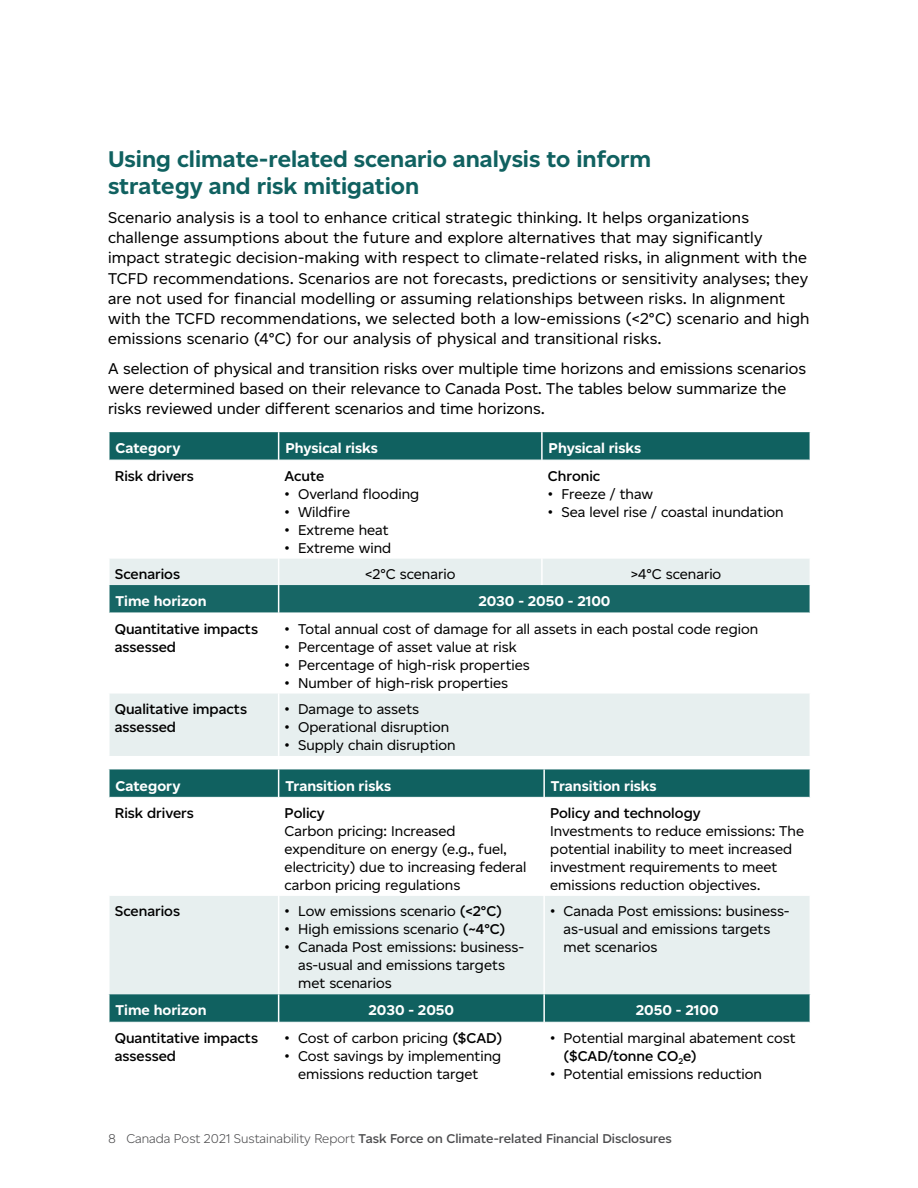
<style>
.page{position:relative;width:918px;height:1188px;background:#fff}
.page>*{position:absolute;margin:0;border:0;box-sizing:border-box;transform-origin:0 0}
.Head_2{font:700 24px/27px "Canadiana Text";color:#106160}
.Body_Text{font:16.5px/20.2px "Canadiana Text";letter-spacing:.01em;color:#000}
.Table_text-z{font:15px/18px "Canadiana Text";color:#000}
.Table_text-z-2{font:600 15px/18px "Canadiana Text";color:#000}
.Table_Head-zl{font:700 15px "Canadiana Text";color:#fff}
.t1{font:600 13.5px "Canadiana Text";color:#4d4d4f}
.s1{font-weight:600}
.s2{font-weight:300}
</style>
<div class="page">
<svg style="left:109px;top:432px;width:702px;height:28px;background:#166564"></svg>
<div style="left:110px;top:694px;width:700px;height:62px;background:#e7efef"></div>
<svg style="left:109px;top:559px;width:701px;height:54px;background:#7eaaa9"></svg>
<hr style="left:278px;top:694px;width:1px;height:62px;background:#fff">
<div style="left:110px;top:896px;width:700px;height:98px;background:#e7efef"></div>
<svg style="left:109px;top:769px;width:702px;height:28px;background:#166564"></svg>
<hr style="left:278px;top:896px;width:1px;height:98px;background:#fff">
<hr style="left:543px;top:896px;width:2px;height:98px;background:#fff">
<svg style="left:109px;top:994px;width:702px;height:28px;background:#166564"></svg>
<h2 class="Head_2" style="left:108px;top:145px;width:545px">Using climate-related scenario analysis to inform strategy and risk mitigation</h2>
<p class="Body_Text" style="left:108px;top:207px;width:703px">Scenario analysis is a tool to enhance critical strategic thinking. It helps organizations challenge assumptions about the future and explore alternatives that may significantly impact strategic decision-making with respect to climate-related risks, in alignment with the TCFD recommendations. Scenarios are not forecasts, predictions or sensitivity analyses; they are not used for financial modelling or assuming relationships between risks. In alignment with the TCFD recommendations, we selected both a low-emissions (&lt;2°C) scenario and high emissions scenario (4°C) for our analysis of physical and transitional risks.</p>
<p class="Body_Text" style="left:108px;top:358px;width:700px">A selection of physical and transition risks over multiple time horizons and emissions scenarios were determined based on their relevance to Canada Post. The tables below summarize the risks reviewed under different scenarios and time horizons.</p>
<p class="Table_Head-zl" style="left:116px;top:439px;width:67px">Category</p>
<p class="Table_Head-zl" style="left:285px;top:439px;width:94px">Physical risks</p>
<p class="Table_Head-zl" style="left:549px;top:439px;width:94px">Physical risks</p>
<p class="Table_text-z-2" style="left:115px;top:467px;width:81px">Risk drivers</p>
<p class="Table_text-z-2" style="left:285px;top:467px;width:41px">Acute</p>
<p class="Table_text-z" style="left:285px;top:485px;width:136px">• Overland flooding</p>
<p class="Table_text-z" style="left:285px;top:503px;width:67px">• Wildfire</p>
<p class="Table_text-z" style="left:285px;top:521px;width:106px">• Extreme heat</p>
<p class="Table_text-z" style="left:285px;top:539px;width:108px">• Extreme wind</p>
<p class="Table_text-z-2" style="left:548px;top:467px;width:54px">Chronic</p>
<p class="Table_text-z" style="left:548px;top:485px;width:107px">• Freeze / thaw</p>
<p class="Table_text-z" style="left:548px;top:503px;width:237px">• Sea level rise / coastal inundation</p>
<p class="Table_text-z-2" style="left:115px;top:565px;width:67px">Scenarios</p>
<p class="Table_text-z" style="left:365px;top:565px;width:92px">&lt;2°C scenario</p>
<p class="Table_text-z" style="left:631px;top:565px;width:92px">&gt;4°C scenario</p>
<p class="Table_Head-zl" style="left:116px;top:592px;width:93px">Time horizon</p>
<p class="Table_Head-zl" style="left:478px;top:592px;width:134px">2030 - 2050 - 2100</p>
<p class="Table_text-z-2" style="left:115px;top:619px;width:145px">Quantitative impacts assessed</p>
<p class="Table_text-z" style="left:285px;top:619px;width:475px">• Total annual cost of damage for all assets in each postal code region</p>
<p class="Table_text-z" style="left:285px;top:637px;width:234px">• Percentage of asset value at risk</p>
<p class="Table_text-z" style="left:285px;top:655px;width:247px">• Percentage of high-risk properties</p>
<p class="Table_text-z" style="left:285px;top:673px;width:225px">• Number of high-risk properties</p>
<p class="Table_text-z-2" style="left:115px;top:700px;width:134px">Qualitative impacts assessed</p>
<p class="Table_text-z" style="left:285px;top:700px;width:136px">• Damage to assets</p>
<p class="Table_text-z" style="left:285px;top:718px;width:166px">• Operational disruption</p>
<p class="Table_text-z" style="left:285px;top:736px;width:172px">• Supply chain disruption</p>
<p class="Table_Head-zl" style="left:116px;top:777px;width:67px">Category</p>
<p class="Table_Head-zl" style="left:285px;top:777px;width:107px">Transition risks</p>
<p class="Table_Head-zl" style="left:551px;top:777px;width:107px">Transition risks</p>
<p class="Table_text-z-2" style="left:115px;top:804px;width:81px">Risk drivers</p>
<p class="Table_text-z-2" style="left:285px;top:804px;width:42px">Policy</p>
<p class="Table_text-z" style="left:285px;top:822px;width:243px">Carbon pricing: Increased expenditure on energy (e.g., fuel, electricity) due to increasing federal carbon pricing regulations</p>
<p class="Table_text-z-2" style="left:550px;top:804px;width:152px">Policy and technology</p>
<p class="Table_text-z" style="left:550px;top:822px;width:255px">Investments to reduce emissions: The potential inability to meet increased investment requirements to meet emissions reduction objectives.</p>
<p class="Table_text-z-2" style="left:115px;top:902px;width:67px">Scenarios</p>
<p class="Table_text-z" style="left:285px;top:902px;width:219px">• Low emissions scenario <span class="s1">(&lt;2°C)</span></p>
<p class="Table_text-z" style="left:285px;top:920px;width:222px">• High emissions scenario <span class="s1">(~4°C)</span></p>
<p class="Table_text-z" style="left:298px;top:938px;width:227px;text-indent:-14px">• Canada Post emissions: business&shy;as-usual and emissions targets met scenarios</p>
<p class="Table_text-z" style="left:564px;top:902px;width:227px;text-indent:-14px">• Canada Post emissions: business&shy;as-usual and emissions targets met scenarios</p>
<p class="Table_Head-zl" style="left:116px;top:1002px;width:93px">Time horizon</p>
<p class="Table_Head-zl" style="left:369px;top:1002px;width:87px">2030 - 2050</p>
<p class="Table_Head-zl" style="left:636px;top:1002px;width:84px">2050 - 2100</p>
<p class="Table_text-z-2" style="left:115px;top:1029px;width:145px">Quantitative impacts assessed</p>
<p class="Table_text-z" style="left:285px;top:1029px;width:219px">• Cost of carbon pricing <span class="s1">($CAD)</span></p>
<p class="Table_text-z" style="left:564px;top:1029px;width:233px;text-indent:-14px">• Potential marginal abatement cost <span class="s1">($CAD/tonne CO</span><sub>2</sub><span class="s1">e)</span></p>
<p class="Table_text-z" style="left:550px;top:1065px;width:213px">• Potential emissions reduction</p>
<p class="Table_text-z" style="left:298px;top:1047px;width:205px;text-indent:-14px">• Cost savings by implementing emissions reduction target</p>
<p class="t1" style="left:108px;top:1130px;width:565px"><span class="s2">8 Canada Post 2021 Sustainability Report</span> Task Force on Climate-related Financial Disclosures</p>
</div>
